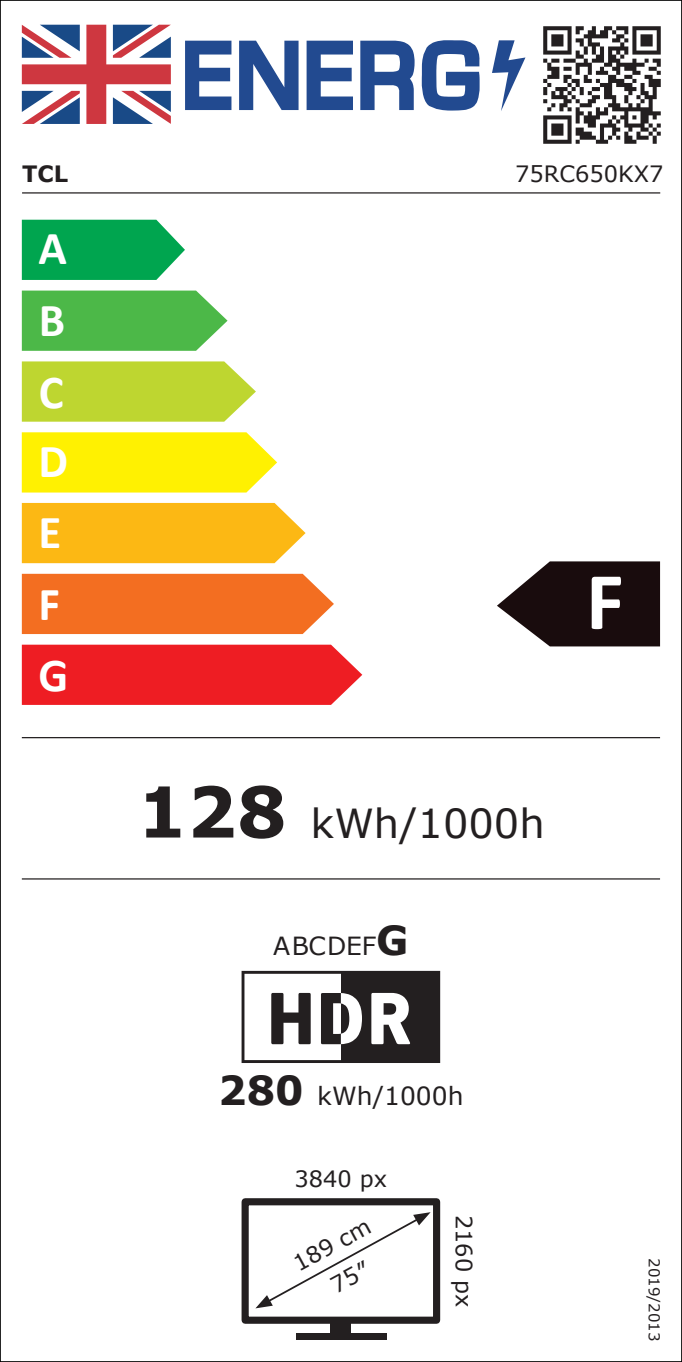
<style>
.page{position:relative;width:682px;height:1362px;background:#fff}
.page>*{position:absolute;margin:0;border:0;box-sizing:border-box;transform-origin:0 0}
.t1{font:700 47.5px/71px "Calibri";color:#fff}
.t2{font:40px "Verdana";color:#231f20}
.t3{font:25px "Verdana";color:#231f20}
.t4{font:22.5px/37.2px "Verdana";color:#231f20;text-align:center}
.t5{font:700 22.5px "Verdana";color:#231f20}
.t6{font:15px "Verdana";color:#231f20}
.s1{font-weight:700;font-size:70px}
.s2{font-weight:700;font-size:40px}
</style>
<div class="page">
<hr style="left:22px;top:192px;width:637px;height:1px;background:#231f20">
<svg style="left:241px;top:970px;width:199px;height:92px"></svg>
<div style="left:330px;top:1317px;width:21px;height:18px;background:#231f20"></div>
<div style="left:296px;top:1333px;width:90px;height:6px;background:#231f20"></div>
<div style="left:241px;top:1198px;width:199px;height:125px;border:7px solid #231f20"></div>
<svg style="left:256px;top:1212px;width:174px;height:96px"></svg>
<hr style="left:22px;top:737px;width:637px;height:1px;background:#231f20">
<hr style="left:22px;top:878px;width:637px;height:1px;background:#231f20">
<svg style="left:22px;top:220px;width:163px;height:60px;background:#16ac5e"></svg>
<svg style="left:22px;top:290px;width:205px;height:61px;background:#5bbe57"></svg>
<svg style="left:22px;top:361px;width:234px;height:60px;background:#c2d83e"></svg>
<svg style="left:22px;top:432px;width:255px;height:60px;background:#fff110"></svg>
<div style="left:22px;top:503px;width:283px;height:60px;background:#fcb814"></div>
<div style="left:22px;top:574px;width:311px;height:60px;background:#f36e21"></div>
<svg style="left:22px;top:644px;width:340px;height:61px;background:#ee282e"></svg>
<img style="left:543px;top:26px;width:118px;height:118px">
<svg style="left:497px;top:561px;width:162px;height:85px"></svg>
<svg style="left:22px;top:25px;width:149px;height:99px"></svg>
<svg style="left:185px;top:41px;width:46px;height:69px"></svg>
<svg style="left:239px;top:41px;width:59px;height:69px"></svg>
<svg style="left:306px;top:41px;width:46px;height:69px"></svg>
<svg style="left:360px;top:41px;width:54px;height:69px"></svg>
<svg style="left:421px;top:40px;width:58px;height:71px"></svg>
<svg style="left:492px;top:40px;width:33px;height:71px"></svg>
<p class="t5" style="left:22px;top:158px;width:47px">TCL</p>
<h1 class="t1" style="left:38px;top:212px;width:31px">A<br>B<br>C<br>D<br>E<br>F<br>G</h1>
<p class="t4" style="left:514px;top:155px;width:150px">75RC650KX7</p>
<h2 class="t2" style="left:137px;top:795px;width:409px"><span class="s1">128</span> kWh/1000h</h2>
<p class="t3" style="left:273px;top:928px;width:137px">ABCDEF<span class="s2">G</span></p>
<p class="t3" style="left:218px;top:1078px;width:247px"><span class="s2">280</span> kWh/1000h</p>
<p class="t4" style="left:294px;top:1160px;width:94px">3840 px</p>
<p class="t4" style="left:286px;top:1247px;width:86px;rotate:-28deg">189 cm<br>75″</p>
<p class="t4" style="left:482px;top:1214px;width:94px;rotate:90deg">2160 px</p>
<p class="t6" style="left:664px;top:1257px;width:85px;rotate:90deg">2019/2013</p>
</div>
